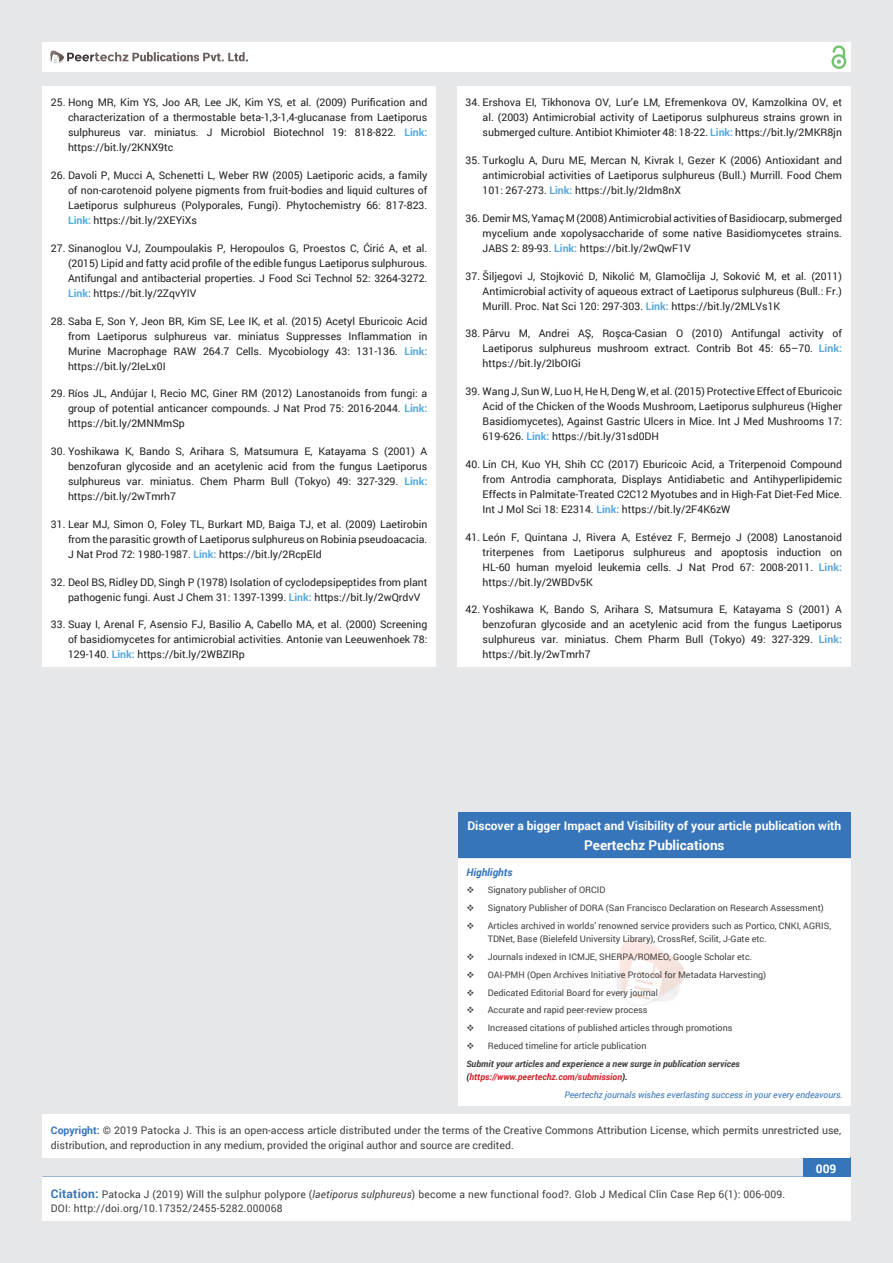
<style>
.page{position:relative;width:893px;height:1263px;background:#e6e7e8}
.page>*{position:absolute;margin:0;border:0;box-sizing:border-box;transform-origin:0 0}
.t1{font:700 13.5px "Roboto";color:#fff}
.t2{font:700 12px "Roboto";color:#fff}
.t3{font:10.5px/15px "Roboto";color:#231f20;text-align:justify}
.t4{font:10.5px/15px "Roboto";color:#404041}
.t5{font:10.5px/13.5px "Roboto";letter-spacing:.02em;color:#404041}
.t6{font:italic 700 10.5px "Roboto";color:#3675b9}
.t7{font:9px/13.5px "Roboto";color:#404041}
.t8{font:italic 9px/17.7px "Roboto";color:#3675b9}
.t9{font:italic 700 9px/17.7px "Roboto";color:#404041}
.s1{font-weight:700;color:#56a8dd}
.s2{color:#414142}
.s3{color:#404042}
.s4{color:#403f41}
.s5{color:#403939}
.s6{color:#3f3939}
.s7{color:#3f3938}
.s8{color:#3f3838}
.s9{color:#3e3837}
.s10{font-weight:400;font-style:normal}
.s11{font-weight:700;color:#231f20}
.s12{font-weight:700;color:#d2232a}
.s13{font-weight:700;color:#3675b9}
.s14{font-weight:700;font-size:12px;color:#3675b9}
.s15{font-style:italic}
</style>
<div class="page">
<div style="left:42px;top:43px;width:808px;height:29px;background:#fff"></div>
<div style="left:831px;top:54px;width:15px;height:15px;border:2px solid #75c273;border-radius:50%"></div>
<svg style="left:831px;top:45px;width:15px;height:19px"></svg>
<div style="left:803px;top:1157px;width:47px;height:45px;background:#3675b9"></div>
<svg style="left:49px;top:50px;width:199px;height:14px"></svg>
<div style="left:42px;top:1177px;width:808px;height:43px;background:#fff"></div>
<div style="left:42px;top:1115px;width:808px;height:43px;background:#fff"></div>
<div style="left:458px;top:813px;width:392px;height:45px;background:#3675b9"></div>
<div style="left:458px;top:859px;width:392px;height:247px;background:#fff"></div>
<img style="left:617px;top:944px;width:67px;height:62px">
<img style="left:623px;top:938px;width:26px;height:6px">
<img style="left:617px;top:953px;width:67px;height:9px">
<img style="left:617px;top:971px;width:68px;height:9px">
<img style="left:617px;top:989px;width:40px;height:9px">
<div style="left:42px;top:87px;width:394px;height:580px;background:#fff"></div>
<div style="left:457px;top:87px;width:393px;height:580px;background:#fff"></div>
<p class="t3" style="left:68px;top:95px;width:361px;text-indent:-17px">25. Hong MR, Kim YS, Joo AR, Lee JK, Kim YS, et al. (2009) Purification and characterization of a thermostable beta-1,3-1,4-glucanase from Laetiporus sulphureus var. miniatus. J Microbiol Biotechnol 19: 818-822. <span class="s1">Link: </span>https://bit.ly/2KNX9tc</p>
<p class="t3" style="left:68px;top:167px;width:361px;text-indent:-17px">26. Davoli P, Mucci A, Schenetti L, Weber RW (2005) Laetiporic acids, a family of non-carotenoid polyene pigments from fruit-bodies and liquid cultures of Laetiporus sulphureus (Polyporales, Fungi). Phytochemistry 66: 817-823.<br><span class="s1">Link:</span> https://bit.ly/2XEYiXs</p>
<p class="t3" style="left:68px;top:240px;width:361px;text-indent:-17px">27. Sinanoglou VJ, Zoumpoulakis P, Heropoulos G, Proestos C, Ćirić A, et al. (2015) Lipid and fatty acid profile of the edible fungus Laetiporus sulphurous.<br>Antifungal and antibacterial properties. J Food Sci Technol 52: 3264-3272.<br><span class="s1">Link:</span> https://bit.ly/2ZqvYIV</p>
<p class="t3" style="left:68px;top:313px;width:361px;text-indent:-17px">28. Saba E, Son Y, Jeon BR, Kim SE, Lee IK, et al. (2015) Acetyl Eburicoic Acid from Laetiporus sulphureus var. miniatus Suppresses Inflammation in Murine Macrophage RAW 264.7 Cells. Mycobiology 43: 131-136. <span class="s1">Link: </span>https://bit.ly/2IeLx0I</p>
<p class="t3" style="left:68px;top:386px;width:361px;text-indent:-17px">29. Ríos JL, Andújar I, Recio MC, Giner RM (2012) Lanostanoids from fungi: a group of potential anticancer compounds. J Nat Prod 75: 2016-2044. <span class="s1">Link: </span>https://bit.ly/2MNMmSp</p>
<p class="t3" style="left:68px;top:443px;width:361px;text-indent:-17px">30. Yoshikawa K, Bando S, Arihara S, Matsumura E, Katayama S (2001) A benzofuran glycoside and an acetylenic acid from the fungus Laetiporus sulphureus var. miniatus. Chem Pharm Bull (Tokyo) 49: 327-329. <span class="s1">Link: </span>https://bit.ly/2wTmrh7</p>
<p class="t3" style="left:68px;top:516px;width:361px;text-indent:-17px">31. Lear MJ, Simon O, Foley TL, Burkart MD, Baiga TJ, et al. (2009) Laetirobin from the parasitic growth of Laetiporus sulphureus on Robinia pseudoacacia.<br>J Nat Prod 72: 1980-1987. <span class="s1">Link:</span> https://bit.ly/2RcpEld</p>
<p class="t3" style="left:68px;top:574px;width:361px;text-indent:-17px">32. Deol BS, Ridley DD, Singh P (1978) Isolation of cyclodepsipeptides from plant pathogenic fungi. Aust J Chem 31: 1397-1399. <span class="s1">Link:</span> https://bit.ly/2wQrdvV</p>
<p class="t3" style="left:68px;top:617px;width:361px;text-indent:-17px">33. Suay I, Arenal F, Asensio FJ, Basilio A, Cabello MA, et al. (2000) Screening of basidiomycetes for antimicrobial activities. Antonie van Leeuwenhoek 78:<br>129-140. <span class="s1">Link:</span> https://bit.ly/2WBZIRp</p>
<p class="t3" style="left:483px;top:95px;width:361px;text-indent:-17px">34. Ershova EI, Tikhonova OV, Lur’e LM, Efremenkova OV, Kamzolkina OV, et al. (2003) Antimicrobial activity of Laetiporus sulphureus strains grown in submerged culture. Antibiot Khimioter 48: 18-22. <span class="s1">Link:</span> https://bit.ly/2MKR8jn</p>
<p class="t3" style="left:483px;top:152px;width:361px;text-indent:-17px">35. Turkoglu A, Duru ME, Mercan N, Kivrak I, Gezer K (2006) Antioxidant and antimicrobial activities of Laetiporus sulphureus (Bull.) Murrill. Food Chem 101: 267-273. <span class="s1">Link:</span> https://bit.ly/2Idm8nX</p>
<p class="t3" style="left:483px;top:210px;width:361px;text-indent:-17px">36. Demir MS, Yamaç M (2008) Antimicrobial activities of Basidiocarp, submerged mycelium ande xopolysaccharide of some native Basidiomycetes strains.<br>JABS 2: 89-93. <span class="s1">Link:</span> https://bit.ly/2wQwF1V</p>
<p class="t3" style="left:483px;top:268px;width:361px;text-indent:-17px">37. Šiljegovi J, Stojković D, Nikolić M, Glamočlija J, Soković M, et al. (2011)<br>Antimicrobial activity of aqueous extract of Laetiporus sulphureus (Bull.: Fr.)<br>Murill. Proc. Nat Sci 120: 297-303. <span class="s1">Link:</span> https://bit.ly/2MLVs1K</p>
<p class="t3" style="left:483px;top:326px;width:361px;text-indent:-17px">38. Pârvu M, Andrei AŞ, Roşca-Casian O (2010) Antifungal activity of Laetiporus sulphureus mushroom extract. Contrib Bot 45: 65–70. <span class="s1">Link: </span>https://bit.ly/2IbOIGi</p>
<p class="t3" style="left:483px;top:383px;width:361px;text-indent:-17px">39. Wang J, Sun W, Luo H, He H, Deng W, et al. (2015) Protective Effect of Eburicoic Acid of the Chicken of the Woods Mushroom, Laetiporus sulphureus (Higher Basidiomycetes), Against Gastric Ulcers in Mice. Int J Med Mushrooms 17:<br>619-626. <span class="s1">Link:</span> https://bit.ly/31sd0DH</p>
<p class="t3" style="left:483px;top:456px;width:361px;text-indent:-17px">40. Lin CH, Kuo YH, Shih CC (2017) Eburicoic Acid, a Triterpenoid Compound from Antrodia camphorata, Displays Antidiabetic and Antihyperlipidemic Effects in Palmitate-Treated C2C12 Myotubes and in High-Fat Diet-Fed Mice.<br>Int J Mol Sci 18: E2314. <span class="s1">Link:</span> https://bit.ly/2F4K6zW</p>
<p class="t3" style="left:483px;top:529px;width:361px;text-indent:-17px">41. León F, Quintana J, Rivera A, Estévez F, Bermejo J (2008) Lanostanoid triterpenes from Laetiporus sulphureus and apoptosis induction on HL-60 human myeloid leukemia cells. J Nat Prod 67: 2008-2011. <span class="s1">Link: </span>https://bit.ly/2WBDv5K</p>
<p class="t3" style="left:483px;top:602px;width:361px;text-indent:-17px">42. Yoshikawa K, Bando S, Arihara S, Matsumura E, Katayama S (2001) A benzofuran glycoside and an acetylenic acid from the fungus Laetiporus sulphureus var. miniatus. Chem Pharm Bull (Tokyo) 49: 327-329. <span class="s1">Link: </span>https://bit.ly/2wTmrh7</p>
<p class="t2" style="left:467px;top:818px;width:375px">Discover a bigger Impact and Visibility of your article publication with</p>
<p class="t1" style="left:584px;top:836px;width:142px">Peertechz Publications</p>
<p class="t6" style="left:466px;top:865px;width:48px">Highlights</p>
<p class="t7" style="left:466px;top:883px;width:140px">❖ Signatory publisher of ORCID</p>
<p class="t7" style="left:466px;top:901px;width:359px">❖ Signatory Publisher of DORA (San Francisco Declaration on Research Assessment)</p>
<p class="t7" style="left:488px;top:919px;width:345px;text-indent:-21px">❖ Articles archived in worlds’ r<span class="s2">enowned service provid</span>ers such as Portico, CNKI, AGRIS,<br>TDNet, Base (Bielefeld Univ<span class="s2">ersity Li</span><span class="s3">brar</span><span class="s4">y),</span> <span class="s2">CrossRef,</span> Scilit, J-Gate etc.</p>
<p class="t7" style="left:466px;top:950px;width:287px">❖ Journals indexed in ICMJE, <span class="s2">SHER</span><span class="s5">PA/R</span><span class="s6">OMEO</span><span class="s2">, Googl</span>e Scholar etc.</p>
<p class="t7" style="left:466px;top:968px;width:301px">❖ OAI-PMH (Open Archives Ini<span class="s2">tiati</span><span class="s3">ve P</span><span class="s2">rotoco</span><span class="s7">l</span> <span class="s8">for</span> <span class="s9">M</span><span class="s2">eta</span>data Harvesting)</p>
<p class="t7" style="left:466px;top:985px;width:193px">❖ Dedicated Editorial Board fo<span class="s2">r e</span><span class="s3">very</span> <span class="s2">jou</span><span class="s9">rn</span><span class="s2">al</span></p>
<p class="t7" style="left:466px;top:1003px;width:183px">❖ Accurate and rapid peer-revi<span class="s2">ew process</span></p>
<p class="t7" style="left:466px;top:1021px;width:268px">❖ Increased citations of published articles through promotions</p>
<p class="t9" style="left:466px;top:1037px;width:275px">❖ <span class="s10">Reduced timeline for article publication<br></span>Submit your articles and experience a new surge in publication services</p>
<p class="t8" style="left:564px;top:1068px;width:280px;text-indent:-98px"><span class="s11">(</span><span class="s12">https://www.peertechz.com/submission</span><span class="s11">).<br></span>Peertechz journals wishes everlasting success in your every endeavours.</p>
<p class="t4" style="left:51px;top:1123px;width:792px"><span class="s13">Copyright:</span> © 2019 Patocka J. This is an open-access article distributed under the terms of the Creative Commons Attribution License, which permits unrestricted use, distribution, and reproduction in any medium, provided the original author and source are credited.</p>
<p class="t5" style="left:51px;top:1188px;width:736px"><span class="s14">Citation:</span> Patocka J (2019) Will the sulphur polypore (<span class="s15">laetiporus sulphureus</span>) become a new functional food?. Glob J Medical Clin Case Rep 6(1): 006-009.<br>DOI: http://doi.org/10.17352/2455-5282.000068</p>
<p class="t2" style="left:816px;top:1161px;width:22px">009</p>
</div>
